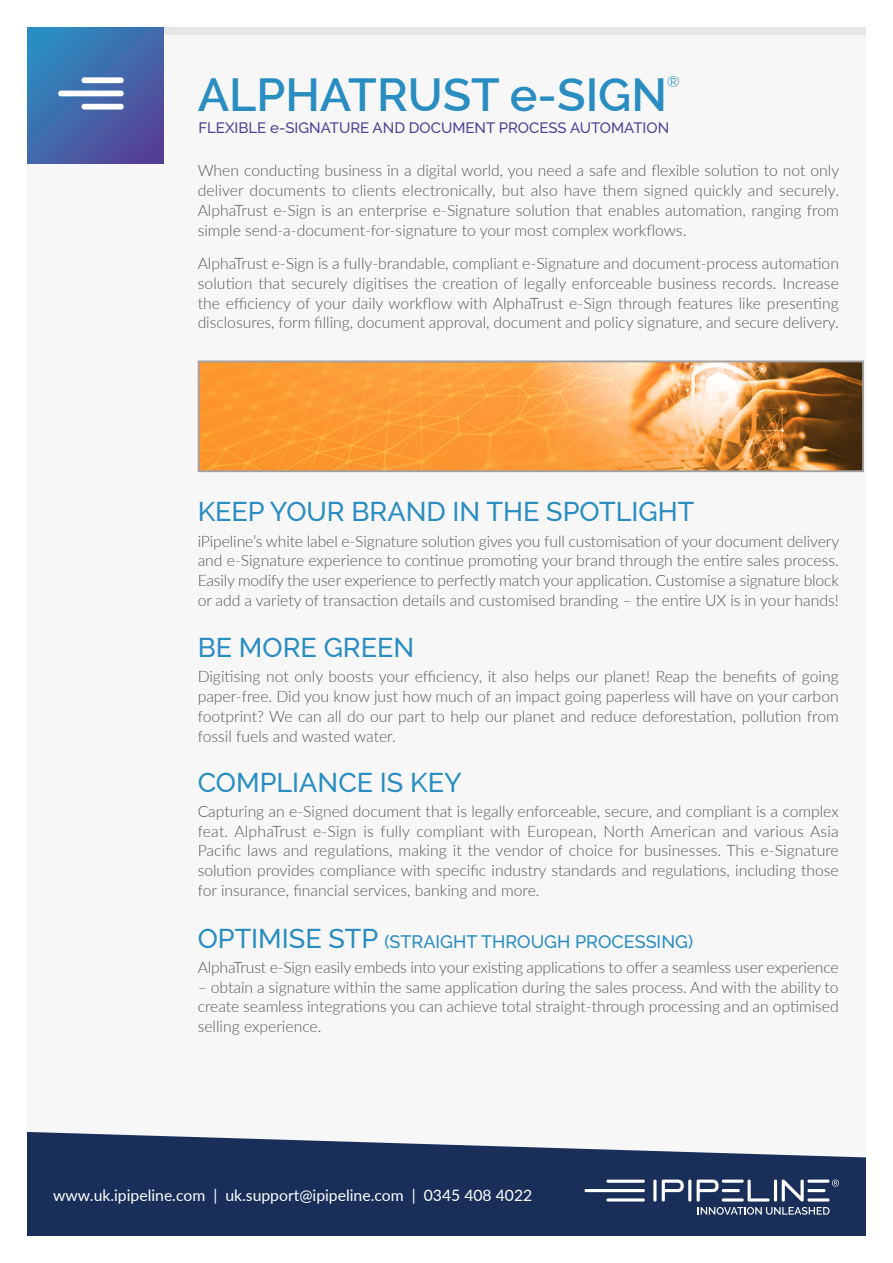
<style>
.page{position:relative;width:893px;height:1263px;background:#fff}
.page>*{position:absolute;margin:0;border:0;box-sizing:border-box;transform-origin:0 0}
.t1{font:600 46.5px "Raleway";color:#298dc1}
.t2{font:500 27px "Raleway";color:#298dc1}
.t3{font:500 18px "Raleway";color:#298dc1}
.t4{font:300 15.75px/19.8px "Lato";color:#545759;text-align:justify}
.t5{font:15.75px "Lato";color:#fff}
.t6{font:500 15px "Raleway";color:#534095}
.t7{font:15px "Raleway";color:#298dc1}
.s1{font-size:27px}
</style>
<div class="page">
<div style="left:27px;top:27px;width:839px;height:1209px;background:#f7f7f8"></div>
<svg style="left:27px;top:1132px;width:839px;height:104px;background:#35476c"></svg>
<svg style="left:698px;top:1207px;width:131px;height:8px"></svg>
<hr style="left:653px;top:1179px;width:3px;height:22px;background:#fff;border-radius:2px">
<svg style="left:662px;top:1179px;width:22px;height:22px"></svg>
<hr style="left:688px;top:1179px;width:3px;height:22px;background:#fff;border-radius:2px">
<svg style="left:697px;top:1179px;width:22px;height:22px"></svg>
<svg style="left:722px;top:1179px;width:22px;height:4px"></svg>
<hr style="left:722px;top:1189px;width:18px;height:3px;background:#fff;border-radius:2px">
<hr style="left:722px;top:1198px;width:22px;height:3px;background:#fff;border-radius:2px">
<svg style="left:748px;top:1179px;width:22px;height:22px"></svg>
<hr style="left:774px;top:1179px;width:3px;height:22px;background:#fff;border-radius:2px">
<svg style="left:782px;top:1179px;width:22px;height:22px"></svg>
<svg style="left:807px;top:1179px;width:22px;height:4px"></svg>
<hr style="left:807px;top:1189px;width:18px;height:3px;background:#fff;border-radius:2px">
<hr style="left:807px;top:1198px;width:22px;height:3px;background:#fff;border-radius:2px">
<svg style="left:606px;top:1179px;width:39px;height:4px"></svg>
<hr style="left:585px;top:1189px;width:60px;height:3px;background:#fff;border-radius:2px">
<hr style="left:606px;top:1198px;width:39px;height:3px;background:#fff;border-radius:2px">
<svg style="left:832px;top:1179px;width:7px;height:7px"></svg>
<img style="left:201px;top:363px;width:660px;height:106px">
<div style="left:198px;top:360px;width:666px;height:112px;border:2px solid #a2a0a1"></div>
<div style="left:27px;top:27px;width:839px;height:7px;background:#e4e5e7"></div>
<svg style="left:27px;top:27px;width:137px;height:137px;background:#4168aa"></svg>
<div style="left:82px;top:77px;width:42px;height:6px;background:#fff;border-radius:3px"></div>
<div style="left:58px;top:91px;width:66px;height:5px;background:#fff;border-radius:3px"></div>
<div style="left:82px;top:104px;width:42px;height:6px;background:#fff;border-radius:3px"></div>
<p class="t1" style="left:198px;top:68px;width:471px">ALPHATRUST e-SIGN</p>
<p class="t7" style="left:667px;top:73px;width:14px">®</p>
<p class="t6" style="left:198px;top:119px;width:472px">FLEXIBLE e-SIGNATURE AND DOCUMENT PROCESS AUTOMATION</p>
<p class="t4" style="left:198px;top:160px;width:643px">When conducting business in a digital world, you need a safe and flexible solution to not only deliver documents to clients electronically, but also have them signed quickly and securely.<br>AlphaTrust e-Sign is an enterprise e-Signature solution that enables automation, ranging from simple send-a-document-for-signature to your most complex workflows.</p>
<p class="t4" style="left:198px;top:253px;width:643px">AlphaTrust e-Sign is a fully-brandable, compliant e-Signature and document-process automation solution that securely digitises the creation of legally enforceable business records. Increase the efficiency of your daily workflow with AlphaTrust e-Sign through features like presenting disclosures, form filling, document approval, document and policy signature, and secure delivery.</p>
<p class="t2" style="left:198px;top:496px;width:498px">KEEP YOUR BRAND IN THE SPOTLIGHT</p>
<p class="t4" style="left:198px;top:530px;width:643px">iPipeline’s white label e-Signature solution gives you full customisation of your document delivery and e-Signature experience to continue promoting your brand through the entire sales process.<br>Easily modify the user experience to perfectly match your application. Customise a signature block or add a variety of transaction details and customised branding – the entire UX is in your hands!</p>
<p class="t2" style="left:198px;top:632px;width:218px">BE MORE GREEN</p>
<p class="t4" style="left:198px;top:666px;width:643px">Digitising not only boosts your efficiency, it also helps our planet! Reap the benefits of going paper-free. Did you know just how much of an impact going paperless will have on your carbon footprint? We can all do our part to help our planet and reduce deforestation, pollution from fossil fuels and wasted water.</p>
<p class="t2" style="left:198px;top:766px;width:266px">COMPLIANCE IS KEY</p>
<p class="t4" style="left:198px;top:801px;width:643px">Capturing an e-Signed document that is legally enforceable, secure, and compliant is a complex feat. AlphaTrust e-Sign is fully compliant with European, North American and various Asia Pacific laws and regulations, making it the vendor of choice for businesses. This e-Signature solution provides compliance with specific industry standards and regulations, including those for insurance, financial services, banking and more.</p>
<p class="t3" style="left:198px;top:931px;width:497px"><span class="s1">OPTIMISE STP</span> (STRAIGHT THROUGH PROCESSING)</p>
<p class="t4" style="left:198px;top:957px;width:642px">AlphaTrust e-Sign easily embeds into your existing applications to offer a seamless user experience</p>
<p class="t4" style="left:198px;top:976px;width:643px">– obtain a signature within the same application during the sales process. And with the ability to create seamless integrations you can achieve total straight-through processing and an optimised selling experience.</p>
<p class="t5" style="left:53px;top:1184px;width:481px">www.uk.ipipeline.com | uk.support@ipipeline.com | 0345 408 4022</p>
</div>
